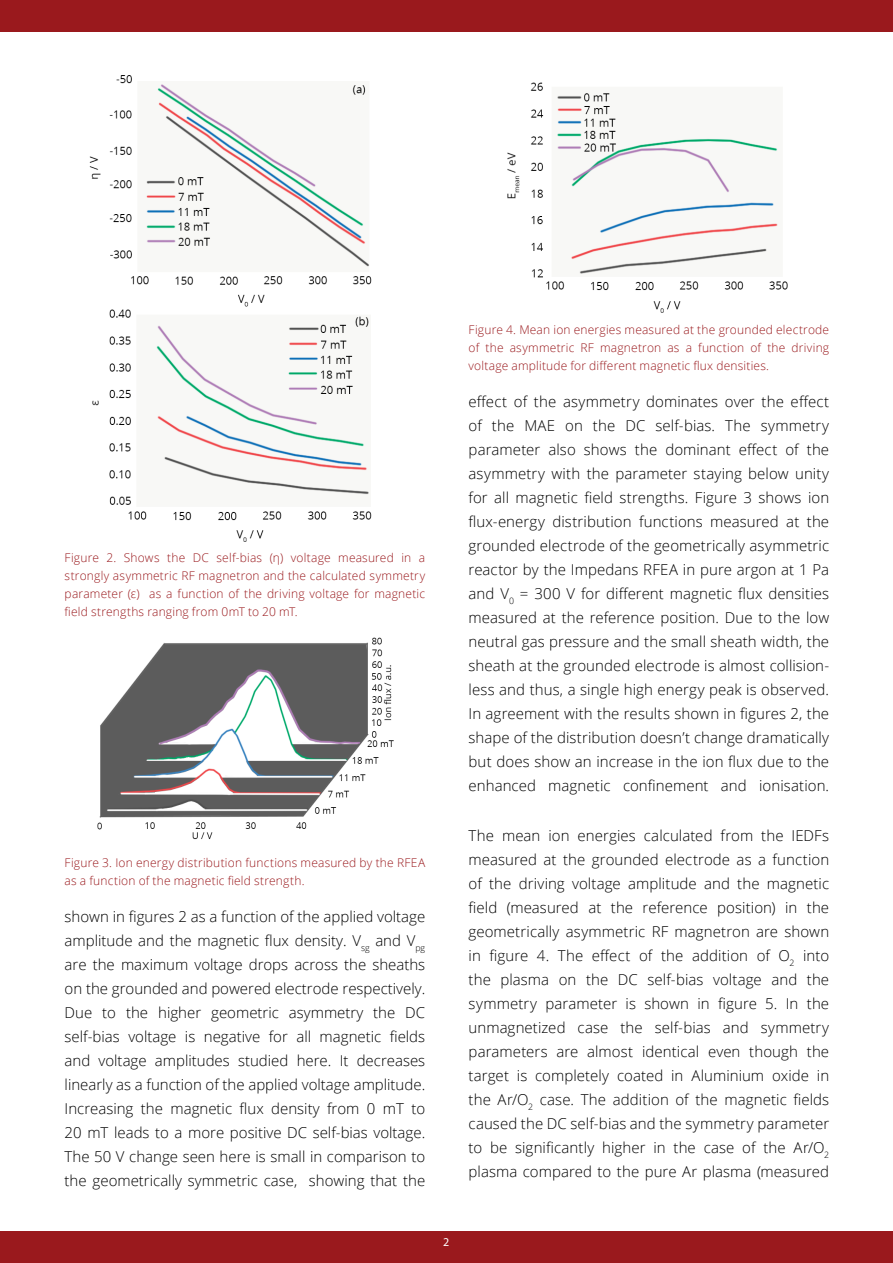
<style>
.page{position:relative;width:893px;height:1263px;background:#fff}
.page>*{position:absolute;margin:0;border:0;box-sizing:border-box;transform-origin:0 0}
.t1{font:300 15px/24px "Open Sans";letter-spacing:.005em;color:#000;text-align:justify}
.t2{font:300 12px/18px "Open Sans";letter-spacing:.015em;color:#9a191d;text-align:justify}
.t3{font:12px "Myriad Pro";color:#fff}
</style>
<div class="page">
<div style="left:0;top:0;width:893px;height:32px;background:#9a191d"></div>
<div style="left:0;top:1231px;width:893px;height:32px;background:#9a191d"></div>
<img style="left:507px;top:82px;width:281px;height:231px">
<img style="left:89px;top:75px;width:283px;height:231px">
<img style="left:92px;top:309px;width:280px;height:233px">
<img style="left:97px;top:637px;width:297px;height:203px">
<p class="t2" style="left:65px;top:549px;width:362px">Figure 2. Shows the DC self-bias (η) voltage measured in a strongly asymmetric RF magnetron and the calculated symmetry parameter (ε) as a function of the driving voltage for magnetic field strengths ranging from 0mT to 20 mT.</p>
<p class="t2" style="left:65px;top:854px;width:362px">Figure 3. Ion energy distribution functions measured by the RFEA as a function of the magnetic field strength.</p>
<p class="t1" style="left:65px;top:904px;width:362px">shown in figures 2 as a function of the applied voltage amplitude and the magnetic flux density. V<sub>sg</sub> and V<sub>pg </sub>are the maximum voltage drops across the sheaths on the grounded and powered electrode respectively.<br>Due to the higher geometric asymmetry the DC self-bias voltage is negative for all magnetic fields and voltage amplitudes studied here. It decreases linearly as a function of the applied voltage amplitude.<br>Increasing the magnetic flux density from 0 mT to 20 mT leads to a more positive DC self-bias voltage.<br>The 50 V change seen here is small in comparison to the geometrically symmetric case, showing that the</p>
<p class="t3" style="left:443px;top:1234px;width:8px">2</p>
<p class="t2" style="left:469px;top:320px;width:362px">Figure 4. Mean ion energies measured at the grounded electrode of the asymmetric RF magnetron as a function of the driving voltage amplitude for different magnetic flux densities.</p>
<p class="t1" style="left:469px;top:389px;width:362px">effect of the asymmetry dominates over the effect of the MAE on the DC self-bias. The symmetry parameter also shows the dominant effect of the asymmetry with the parameter staying below unity for all magnetic field strengths. Figure 3 shows ion flux-energy distribution functions measured at the grounded electrode of the geometrically asymmetric reactor by the Impedans RFEA in pure argon at 1 Pa and V<sub>0</sub> = 300 V for different magnetic flux densities measured at the reference position. Due to the low neutral gas pressure and the small sheath width, the sheath at the grounded electrode is almost collision&shy;less and thus, a single high energy peak is observed.<br>In agreement with the results shown in figures 2, the shape of the distribution doesn’t change dramatically but does show an increase in the ion flux due to the enhanced magnetic confinement and ionisation.</p>
<p class="t1" style="left:469px;top:823px;width:362px">The mean ion energies calculated from the IEDFs measured at the grounded electrode as a function of the driving voltage amplitude and the magnetic field (measured at the reference position) in the geometrically asymmetric RF magnetron are shown in figure 4. The effect of the addition of O<sub>2</sub> into the plasma on the DC self-bias voltage and the symmetry parameter is shown in figure 5. In the unmagnetized case the self-bias and symmetry parameters are almost identical even though the target is completely coated in Aluminium oxide in the Ar/O<sub>2</sub> case. The addition of the magnetic fields caused the DC self-bias and the symmetry parameter to be significantly higher in the case of the Ar/O<sub>2 </sub>plasma compared to the pure Ar plasma (measured</p>
</div>
